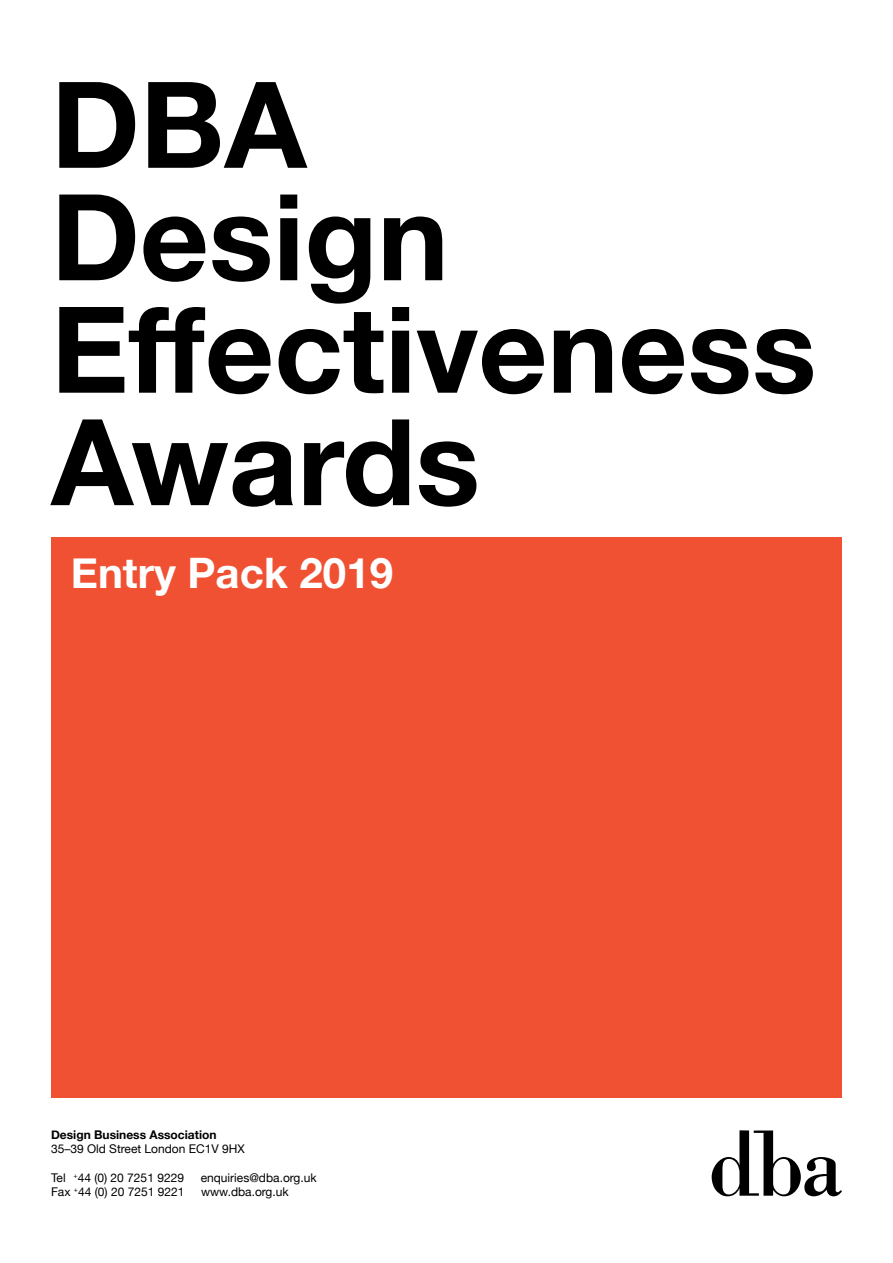
<style>
.page{position:relative;width:893px;height:1263px;background:#fff}
.page>*{position:absolute;margin:0;border:0;box-sizing:border-box;transform-origin:0 0}
.t1{font:700 120px/112.5px "Helvetica Neue";color:#000}
.t2{font:700 42px "Helvetica Neue";color:#fff}
.t3{font:12px "Helvetica Neue";color:#000}
.t4{font:700 12px "Helvetica Neue";color:#000}
</style>
<div class="page">
<div style="left:51px;top:537px;width:791px;height:561px;background:#f05133"></div>
<svg style="left:712px;top:1130px;width:130px;height:66px"></svg>
<h1 class="t1" style="left:51px;top:66px;width:767px">DBA<br>Design<br>Effectiveness<br>Awards</h1>
<h2 class="t2" style="left:71px;top:547px;width:324px">Entry Pack 2019</h2>
<p class="t4" style="left:51px;top:1127px;width:167px">Design Business Association</p>
<p class="t3" style="left:51px;top:1141px;width:195px">35–39 Old Street London EC1V 9HX</p>
<p class="t3" style="left:51px;top:1170px;width:134px">Tel <sup>+</sup>44 (0) 20 7251 9229</p>
<p class="t3" style="left:201px;top:1170px;width:117px">enquiries@dba.org.uk</p>
<p class="t3" style="left:51px;top:1185px;width:135px">Fax <sup>+</sup>44 (0) 20 7251 9221</p>
<p class="t3" style="left:201px;top:1185px;width:89px">www.dba.org.uk</p>
</div>
